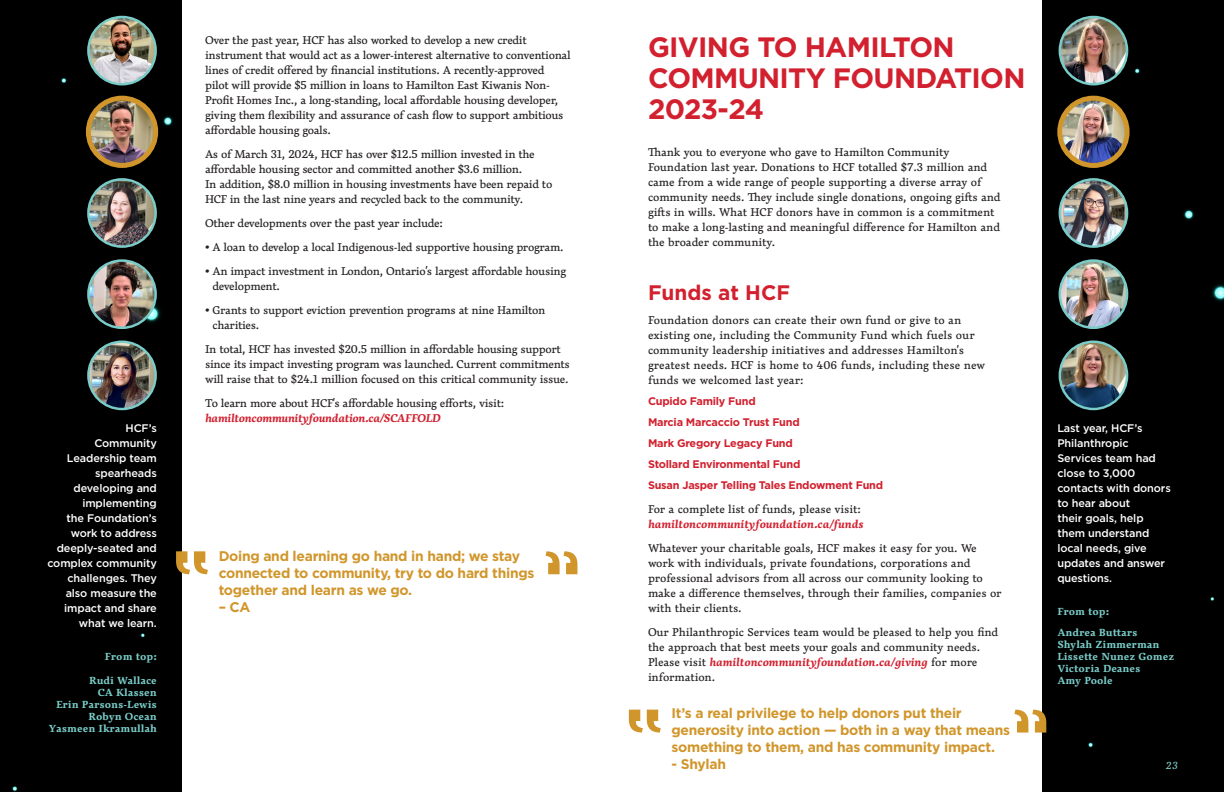
<style>
.page{position:relative;width:1224px;height:792px;background:#fff}
.page>*{position:absolute;margin:0;border:0;box-sizing:border-box;transform-origin:0 0}
.SUB_HEAD_2{font:700 28px/31px "Gotham";letter-spacing:-.025em;color:#d2202f}
.BCOPY{font:700 21px "Gotham";color:#d2202f}
.BCOPY-2{font:700 14px/17px "Gotham";letter-spacing:-.02em;color:#d1962b}
.BCOPY-3{font:11px/15px "Dederon";letter-spacing:-.03em;color:#231f20}
.BCOPY-4{font:11px/15px "Dederon";letter-spacing:-.01em;color:#231f20}
.BCOPY-5{font:500 11px/15px "Gotham";letter-spacing:-.01em;color:#fff}
.BCOPY-6{font:11px/15px "Dederon";color:#231f20}
.BCOPY-7{font:700 11px "Gotham";letter-spacing:-.02em;color:#d2202f}
.BLUE_NAMES{font:700 10px/12px "Dederon";color:#7accc8}
.BCOPY-8{font:700 10px/12px "Dederon";color:#7accc8;text-align:right}
.t1{font:italic 10px "Dederon";color:#7accc8}
.s1{font-weight:700;font-style:italic;color:#d2202f}
</style>
<div class="page">
<div style="left:1042px;top:0;width:182px;height:792px;background:#000"></div>
<img style="left:1060px;top:17px;width:67px;height:67px;border-radius:34px">
<div style="left:1059px;top:16px;width:69px;height:69px;border:2px solid #7accc8;border-radius:50%"></div>
<img style="left:1060px;top:98px;width:67px;height:67px;border-radius:34px">
<div style="left:1057px;top:96px;width:73px;height:72px;border:5px solid #d1962b;border-radius:50%"></div>
<img style="left:1060px;top:179px;width:67px;height:68px;border-radius:34px">
<div style="left:1059px;top:178px;width:69px;height:70px;border:2px solid #7accc8;border-radius:50%"></div>
<img style="left:1060px;top:261px;width:67px;height:67px;border-radius:34px">
<div style="left:1059px;top:259px;width:69px;height:70px;border:2px solid #7accc8;border-radius:50%"></div>
<img style="left:1060px;top:342px;width:67px;height:67px;border-radius:34px">
<div style="left:1059px;top:341px;width:69px;height:69px;border:2px solid #7accc8;border-radius:50%"></div>
<div style="left:0;top:0;width:182px;height:792px;background:#000"></div>
<img style="left:88px;top:17px;width:68px;height:67px;border-radius:34px">
<div style="left:87px;top:16px;width:70px;height:69px;border:2px solid #7accc8;border-radius:50%"></div>
<img style="left:88px;top:98px;width:68px;height:67px;border-radius:34px">
<div style="left:86px;top:96px;width:72px;height:72px;border:5px solid #d1962b;border-radius:50%"></div>
<img style="left:88px;top:261px;width:68px;height:67px;border-radius:34px">
<div style="left:87px;top:259px;width:70px;height:70px;border:2px solid #7accc8;border-radius:50%"></div>
<img style="left:88px;top:179px;width:68px;height:68px;border-radius:34px">
<div style="left:87px;top:178px;width:70px;height:70px;border:2px solid #7accc8;border-radius:50%"></div>
<img style="left:88px;top:342px;width:68px;height:67px;border-radius:34px">
<div style="left:87px;top:341px;width:70px;height:69px;border:2px solid #7accc8;border-radius:50%"></div>
<svg style="left:176px;top:551px;width:32px;height:23px"></svg>
<svg style="left:629px;top:710px;width:32px;height:23px"></svg>
<svg style="left:546px;top:551px;width:31px;height:23px"></svg>
<svg style="left:1014px;top:710px;width:32px;height:23px"></svg>
<p class="BCOPY-5" style="left:47px;top:420px;width:111px;text-align:right">HCF’s<br>Community<br>Leadership team spearheads developing and implementing<br>the Foundation’s work to address deeply-seated and complex community challenges. They also measure the impact and share what we learn.</p>
<p class="BCOPY-8" style="left:105px;top:650px;width:53px">From top:</p>
<p class="BCOPY-8" style="left:49px;top:674px;width:110px">Rudi Wallace<br>CA Klassen<br>Erin Parsons-Lewis<br>Robyn Ocean<br>Yasmeen Ikramullah</p>
<p class="BCOPY-3" style="left:205px;top:33px;width:367px">Over the past year, HCF has also worked to develop a new credit instrument that would act as a lower-interest alternative to conventional lines of credit offered by financial institutions. A recently-approved pilot will provide $5 million in loans to Hamilton East Kiwanis Non-Profit Homes Inc., a long-standing, local affordable housing developer, giving them flexibility and assurance of cash flow to support ambitious affordable housing goals.</p>
<p class="BCOPY-3" style="left:205px;top:147px;width:349px">As of March 31, 2024, HCF has over $12.5 million invested in the affordable housing sector and committed another $3.6 million.<br>In addition, $8.0 million in housing investments have been repaid to HCF in the last nine years and recycled back to the community.</p>
<p class="BCOPY-3" style="left:205px;top:216px;width:239px">Other developments over the past year include:</p>
<p class="BCOPY-3" style="left:205px;top:240px;width:360px">• A loan to develop a local Indigenous-led supportive housing program.</p>
<p class="BCOPY-3" style="left:212px;top:264px;width:355px;text-indent:-7px">• An impact investment in London, Ontario’s largest affordable housing development.</p>
<p class="BCOPY-3" style="left:212px;top:303px;width:334px;text-indent:-7px">• Grants to support eviction prevention programs at nine Hamilton charities.</p>
<p class="BCOPY-3" style="left:205px;top:342px;width:366px">In total, HCF has invested $20.5 million in affordable housing support since its impact investing program was launched. Current commitments will raise that to $24.1 million focused on this critical community issue.</p>
<p class="BCOPY-3" style="left:205px;top:396px;width:301px">To learn more about HCF’s affordable housing efforts, visit: <span class="s1">hamiltoncommunityfoundation.ca/SCAFFOLD</span></p>
<p class="BCOPY-2" style="left:219px;top:547px;width:317px">Doing and learning go hand in hand; we stay connected to community, try to do hard things together and learn as we go.</p>
<p class="BCOPY-2" style="left:219px;top:598px;width:33px">– CA</p>
<p class="SUB_HEAD_2" style="left:648px;top:31px;width:379px">GIVING TO HAMILTON<br>COMMUNITY FOUNDATION<br>2023-24</p>
<p class="BCOPY-4" style="left:648px;top:145px;width:354px">Thank you to everyone who gave to Hamilton Community Foundation last year. Donations to HCF totalled $7.3 million and came from a wide range of people supporting a diverse array of community needs. They include single donations, ongoing gifts and gifts in wills. What HCF donors have in common is a commitment to make a long-lasting and meaningful difference for Hamilton and the broader community.</p>
<p class="BCOPY" style="left:648px;top:281px;width:144px">Funds at HCF</p>
<p class="BCOPY-6" style="left:648px;top:313px;width:339px">Foundation donors can create their own fund or give to an existing one, including the Community Fund which fuels our community leadership initiatives and addresses Hamilton’s greatest needs. HCF is home to 406 funds, including these new funds we welcomed last year:</p>
<p class="BCOPY-7" style="left:648px;top:395px;width:109px">Cupido Family Fund</p>
<p class="BCOPY-7" style="left:648px;top:416px;width:153px">Marcia Marcaccio Trust Fund</p>
<p class="BCOPY-7" style="left:648px;top:437px;width:146px">Mark Gregory Legacy Fund</p>
<p class="BCOPY-7" style="left:648px;top:458px;width:154px">Stollard Environmental Fund</p>
<p class="BCOPY-7" style="left:648px;top:479px;width:237px">Susan Jasper Telling Tales Endowment Fund</p>
<p class="BCOPY-4" style="left:648px;top:502px;width:217px">For a complete list of funds, please visit: <span class="s1">hamiltoncommunityfoundation.ca/funds</span></p>
<p class="BCOPY-4" style="left:648px;top:541px;width:355px">Whatever your charitable goals, HCF makes it easy for you. We work with individuals, private foundations, corporations and professional advisors from all across our community looking to make a difference themselves, through their families, companies or with their clients.</p>
<p class="BCOPY-4" style="left:648px;top:625px;width:352px">Our Philanthropic Services team would be pleased to help you find the approach that best meets your goals and community needs.<br>Please visit <span class="s1">hamiltoncommunityfoundation.ca/giving</span> for more information.</p>
<p class="BCOPY-5" style="left:1057px;top:420px;width:115px">Last year, HCF’s<br>Philanthropic<br>Services team had close to 3,000 contacts with donors to hear about<br>their goals, help them understand local needs, give updates and answer questions.</p>
<p class="BLUE_NAMES" style="left:1057px;top:605px;width:53px">From top:</p>
<p class="BLUE_NAMES" style="left:1057px;top:626px;width:118px">Andrea Buttars<br>Shylah Zimmerman<br>Lissette Nunez Gomez<br>Victoria Deanes<br>Amy Poole</p>
<p class="BCOPY-2" style="left:672px;top:704px;width:340px">It’s a real privilege to help donors put their generosity into action — both in a way that means something to them, and has community impact.</p>
<p class="BCOPY-2" style="left:672px;top:755px;width:56px">- Shylah</p>
<p class="t1" style="left:1166px;top:758px;width:14px">23</p>
</div>
